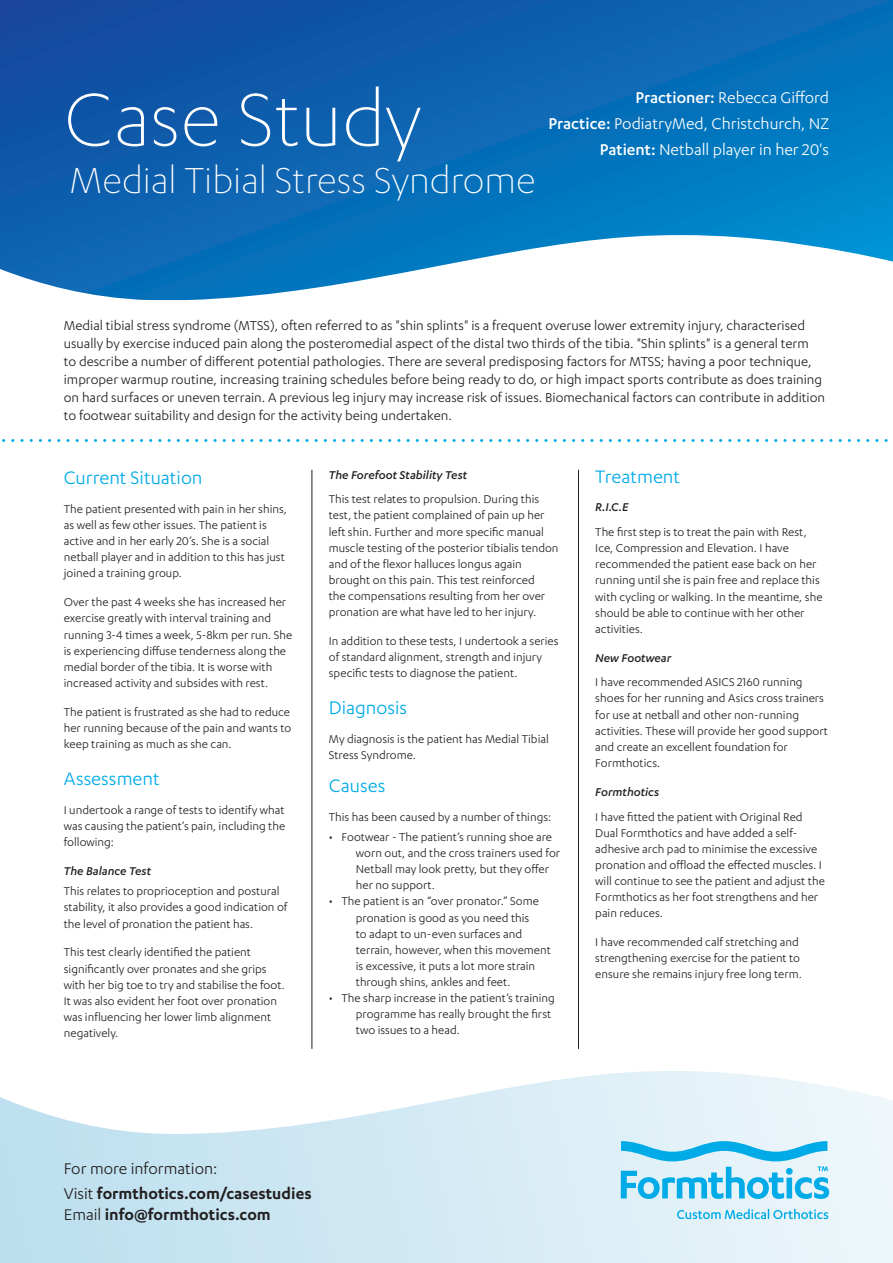
<style>
.page{position:relative;width:893px;height:1263px;background:#fff}
.page>*{position:absolute;margin:0;border:0;box-sizing:border-box;transform-origin:0 0}
.t1{font:300 87.15px "Karbon";color:#fff}
.t2{font:300 42px "Karbon";color:#fff}
.H2_Blue{font:21px "Karbon";color:#00abe7}
.Body_Copy{font:21px "Karbon";color:#00abe7}
.H2_Blue-2{font:18px "Karbon";color:#fff}
.t3{font:600 18px "Karbon";color:#231f20}
.t4{font:18px "Karbon";color:#231f20}
.Body_Copy-2{font:15px/18px "Karbon";color:#231f20}
.Body_Copy-3{font:13.2px/16.2px "Karbon";color:#231f20}
.Body_Copy-4{font:italic 500 13.2px "Karbon";color:#231f20}
.s1{font-weight:500}
.s2{font-weight:400}
</style>
<div class="page">
<svg style="left:0;top:0;width:893px;height:300px;background:#2478bc"></svg>
<svg style="left:0;top:1071px;width:893px;height:192px"></svg>
<svg style="left:621px;top:1141px;width:208px;height:78px;background:#9bdbf2"></svg>
<hr style="left:312px;top:470px;width:1px;height:579px;background:#231f20">
<hr style="left:578px;top:470px;width:1px;height:579px;background:#231f20">
<svg style="left:2px;top:439px;width:886px;height:3px"></svg>
<p class="t1" style="left:64px;top:72px;width:359px">Case Study</p>
<p class="t2" style="left:70px;top:158px;width:467px">Medial Tibial Stress Syndrome</p>
<p class="H2_Blue-2" style="left:635px;top:88px;width:195px"><span class="s1">Practioner:</span> Rebecca Gifford</p>
<p class="H2_Blue-2" style="left:548px;top:114px;width:282px"><span class="s1">Practice:</span> PodiatryMed, Christchurch, NZ</p>
<p class="H2_Blue-2" style="left:600px;top:140px;width:231px"><span class="s1">Patient:</span> Netball player in her 20's</p>
<p class="Body_Copy-2" style="left:64px;top:316px;width:763px">Medial tibial stress syndrome (MTSS), often referred to as "shin splints" is a frequent overuse lower extremity injury, characterised usually by exercise induced pain along the posteromedial aspect of the distal two thirds of the tibia. "Shin splints" is a general term<br>to describe a number of different potential pathologies. There are several predisposing factors for MTSS; having a poor technique, improper warmup routine, increasing training schedules before being ready to do, or high impact sports contribute as does training on hard surfaces or uneven terrain. A previous leg injury may increase risk of issues. Biomechanical factors can contribute in addition to footwear suitability and design for the activity being undertaken.</p>
<p class="H2_Blue" style="left:64px;top:466px;width:140px">Current Situation</p>
<p class="Body_Copy-3" style="left:64px;top:500px;width:225px">The patient presented with pain in her shins, as well as few other issues. The patient is active and in her early 20’s. She is a social netball player and in addition to this has just joined a training group.</p>
<p class="Body_Copy-3" style="left:64px;top:594px;width:230px">Over the past 4 weeks she has increased her exercise greatly with interval training and running 3-4 times a week, 5-8km per run. She is experiencing diffuse tenderness along the medial border of the tibia. It is worse with increased activity and subsides with rest.</p>
<p class="Body_Copy-3" style="left:64px;top:703px;width:229px;text-align:justify">The patient is frustrated as she had to reduce her running because of the pain and wants to keep training as much as she can.</p>
<p class="H2_Blue" style="left:64px;top:767px;width:97px">Assessment</p>
<p class="Body_Copy-3" style="left:64px;top:801px;width:223px;text-align:justify">I undertook a range of tests to identify what was causing the patient’s pain, including the following:</p>
<p class="Body_Copy-4" style="left:64px;top:863px;width:89px">The Balance Test</p>
<p class="Body_Copy-3" style="left:64px;top:883px;width:225px">This relates to proprioception and postural stability, it also provides a good indication of the level of pronation the patient has.</p>
<p class="Body_Copy-3" style="left:64px;top:944px;width:223px">This test clearly identified the patient significantly over pronates and she grips with her big toe to try and stabilise the foot.<br>It was also evident her foot over pronation was influencing her lower limb alignment negatively.</p>
<p class="Body_Copy-4" style="left:329px;top:467px;width:140px">The Forefoot Stability Test</p>
<p class="Body_Copy-3" style="left:329px;top:491px;width:231px">This test relates to propulsion. During this test, the patient complained of pain up her left shin. Further and more specific manual muscle testing of the posterior tibialis tendon and of the flexor halluces longus again brought on this pain. This test reinforced<br>the compensations resulting from her over pronation are what have led to her injury.</p>
<p class="Body_Copy-3" style="left:329px;top:633px;width:231px">In addition to these tests, I undertook a series of standard alignment, strength and injury specific tests to diagnose the patient.</p>
<p class="Body_Copy" style="left:329px;top:696px;width:80px">Diagnosis</p>
<p class="Body_Copy-3" style="left:329px;top:730px;width:221px">My diagnosis is the patient has Medial Tibial<br>Stress Syndrome.</p>
<p class="H2_Blue" style="left:329px;top:774px;width:58px">Causes</p>
<p class="Body_Copy-3" style="left:329px;top:808px;width:224px">This has been caused by a number of things:</p>
<p class="Body_Copy-3" style="left:356px;top:828px;width:206px;text-indent:-27px">• Footwear - The patient’s running shoe are worn out, and the cross trainers used for Netball may look pretty, but they offer her no support.</p>
<p class="Body_Copy-3" style="left:356px;top:893px;width:196px;text-indent:-27px">• The patient is an “over pronator.” Some pronation is good as you need this<br>to adapt to un-even surfaces and terrain, however, when this movement is excessive, it puts a lot more strain through shins, ankles and feet.</p>
<p class="Body_Copy-3" style="left:356px;top:990px;width:200px;text-indent:-27px">• The sharp increase in the patient’s training programme has really brought the first two issues to a head.</p>
<p class="Body_Copy" style="left:595px;top:465px;width:86px">Treatment</p>
<p class="Body_Copy-4" style="left:595px;top:500px;width:35px">R.I.C.E</p>
<p class="Body_Copy-3" style="left:595px;top:524px;width:229px">The first step is to treat the pain with Rest, Ice, Compression and Elevation. I have recommended the patient ease back on her running until she is pain free and replace this with cycling or walking. In the meantime, she should be able to continue with her other activities.</p>
<p class="Body_Copy-4" style="left:595px;top:650px;width:77px">New Footwear</p>
<p class="Body_Copy-3" style="left:595px;top:674px;width:234px">I have recommended ASICS 2160 running shoes for her running and Asics cross trainers for use at netball and other non-running activities. These will provide her good support and create an excellent foundation for Formthotics.</p>
<p class="Body_Copy-4" style="left:595px;top:784px;width:65px">Formthotics</p>
<p class="Body_Copy-3" style="left:595px;top:808px;width:231px">I have fitted the patient with Original Red Dual Formthotics and have added a self&shy;adhesive arch pad to minimise the excessive pronation and offload the effected muscles. I will continue to see the patient and adjust the Formthotics as her foot strengthens and her pain reduces.</p>
<p class="Body_Copy-3" style="left:595px;top:934px;width:208px">I have recommended calf stretching and strengthening exercise for the patient to ensure she remains injury free long term.</p>
<p class="t4" style="left:64px;top:1158px;width:155px">For more information:</p>
<p class="t3" style="left:64px;top:1183px;width:249px"><span class="s2">Visit</span> formthotics.com/casestudies</p>
<p class="t3" style="left:64px;top:1204px;width:209px"><span class="s2">Email</span> info@formthotics.com</p>
</div>
